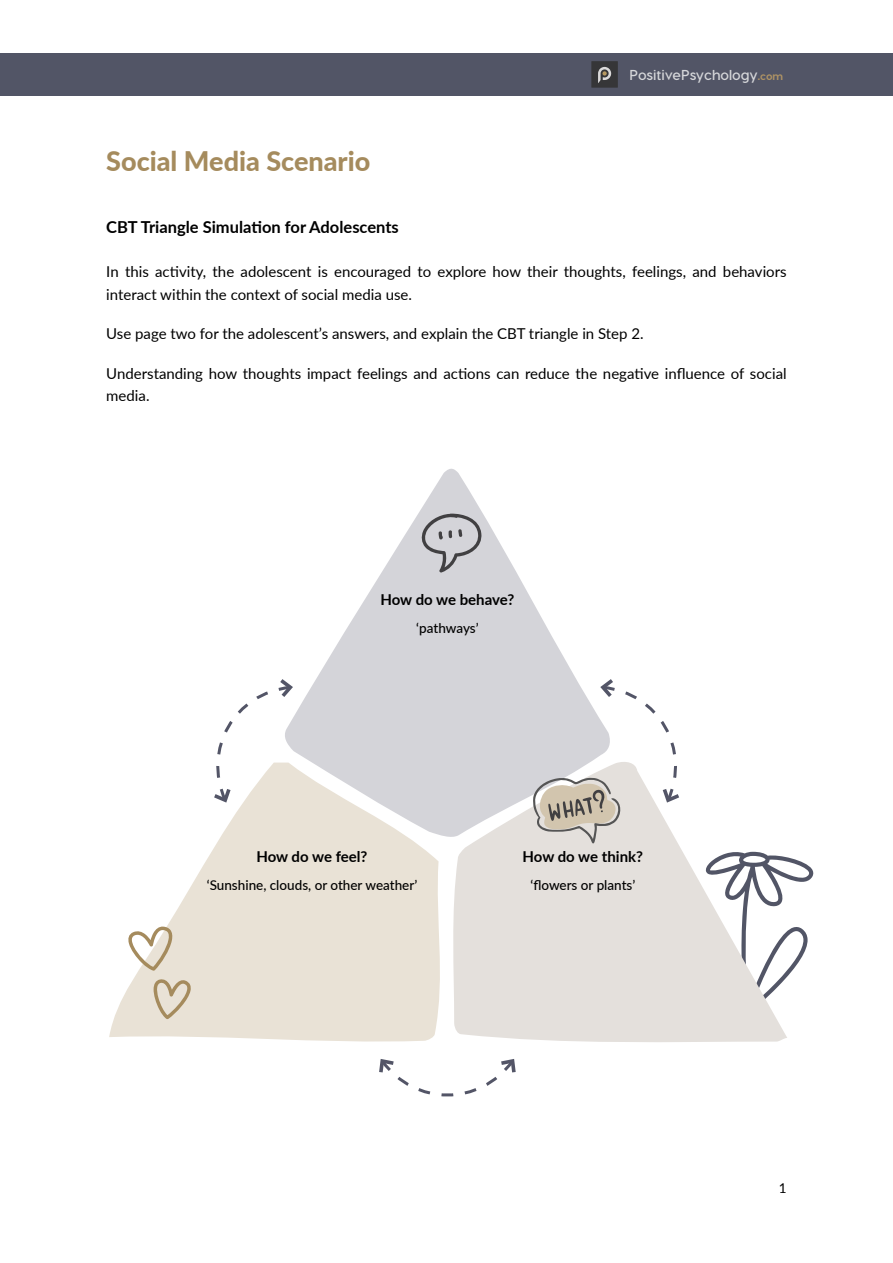
<style>
.page{position:relative;width:893px;height:1263px;background:#fff}
.page>*{position:absolute;margin:0;border:0;box-sizing:border-box;transform-origin:0 0}
.t1{font:800 27px "Lato";color:#a58b5d}
.t2{font:700 16.5px "Lato";color:#000}
.t3{font:15px/22.5px "Lato";color:#000}
.t4{font:700 15px "Lato";letter-spacing:-.005em;color:#000}
.t5{font:700 14.4px "Visby CF";color:#d6d7da}
.t6{font:500 13.5px "Lato";color:#000}
.t7{font:13.5px "Lato";color:#000}
.s1{font-weight:800;font-size:10.8px;color:#af9364}
</style>
<div class="page">
<div style="left:0;top:53px;width:893px;height:43px;background:#525566"></div>
<div style="left:591px;top:61px;width:27px;height:27px;background:#363638"></div>
<svg style="left:598px;top:67px;width:13px;height:16px"></svg>
<svg style="left:787px;top:857px;width:27px;height:120px"></svg>
<svg style="left:453px;top:839px;width:334px;height:203px;background:#e3e0dd"></svg>
<svg style="left:109px;top:805px;width:331px;height:237px;fill:#e9e2d6"></svg>
<svg style="left:283px;top:468px;width:291px;height:371px;fill:#d4d4d9"></svg>
<svg style="left:379px;top:1059px;width:137px;height:38px"></svg>
<svg style="left:214px;top:675px;width:82px;height:130px"></svg>
<svg style="left:128px;top:926px;width:45px;height:45px"></svg>
<svg style="left:153px;top:978px;width:38px;height:41px;background:#d6c9b4"></svg>
<svg style="left:533px;top:675px;width:158px;height:169px"></svg>
<svg style="left:421px;top:513px;width:62px;height:60px;background:#b9b9bd"></svg>
<h1 class="t1" style="left:106px;top:141px;width:266px">Social Media Scenario</h1>
<p class="t5" style="left:629px;top:66px;width:155px">PositivePsychology<span class="s1">.com</span></p>
<p class="t2" style="left:106px;top:215px;width:294px">CBT Triangle Simulation for Adolescents</p>
<p class="t3" style="left:106px;top:260px;width:682px">In this activity, the adolescent is encouraged to explore how their thoughts, feelings, and behaviors interact within the context of social media use.</p>
<p class="t3" style="left:106px;top:322px;width:539px">Use page two for the adolescent’s answers, and explain the CBT triangle in Step 2.</p>
<p class="t3" style="left:106px;top:361px;width:682px">Understanding how thoughts impact feelings and actions can reduce the negative influence of social media.</p>
<p class="t4" style="left:380px;top:588px;width:135px">How do we behave?</p>
<p class="t6" style="left:416px;top:618px;width:64px">‘pathways’</p>
<p class="t4" style="left:256px;top:845px;width:113px">How do we feel?</p>
<p class="t6" style="left:207px;top:875px;width:212px">‘Sunshine, clouds, or other weather’</p>
<p class="t4" style="left:523px;top:845px;width:122px">How do we think?</p>
<p class="t6" style="left:530px;top:875px;width:106px">‘flowers or plants’</p>
<p class="t7" style="left:779px;top:1178px;width:9px">1</p>
</div>
